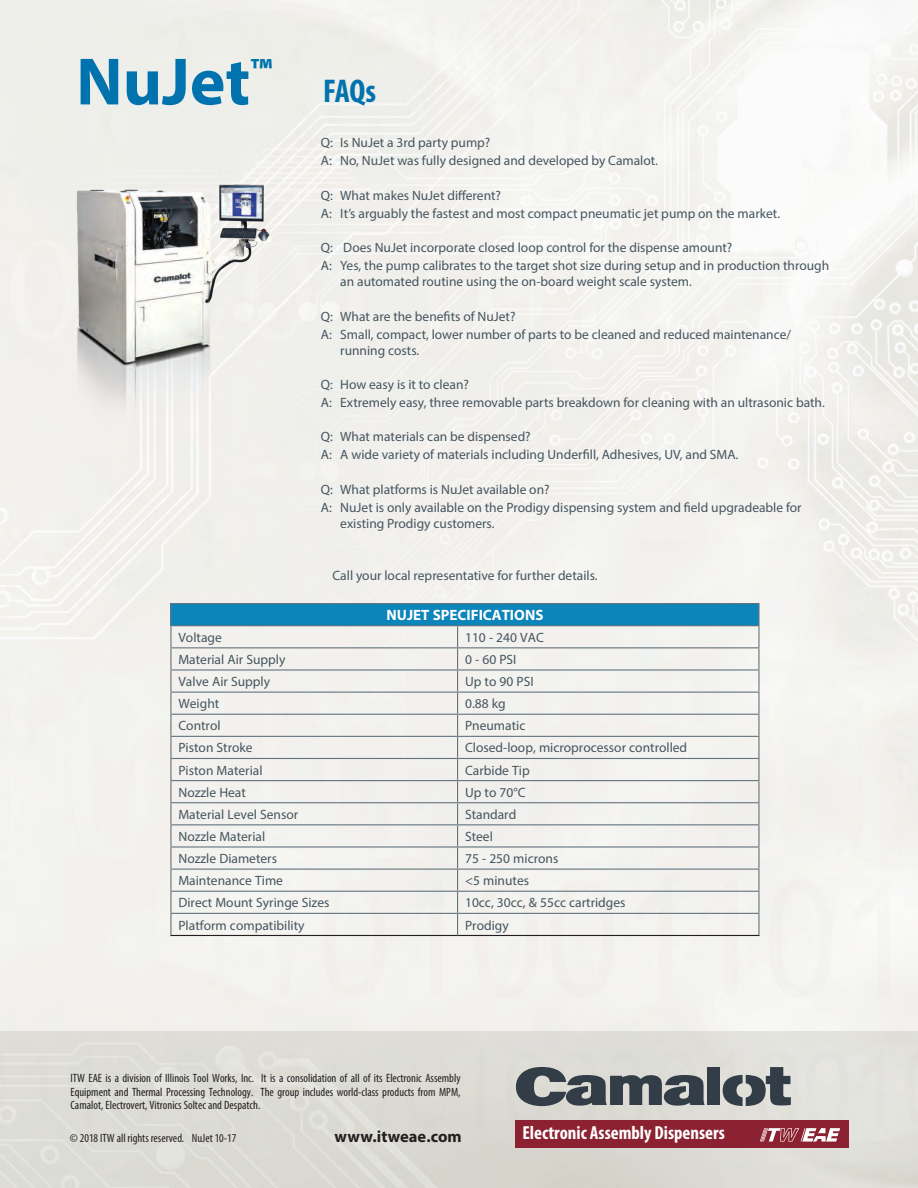
<style>
.page{position:relative;width:918px;height:1188px;background:#fff}
.page>*{position:absolute;margin:0;border:0;box-sizing:border-box;transform-origin:0 0}
.t1{font:700 67.5px "Myriad Pro";color:#0073ae}
.t2{font:700 condensed 33px "Myriad Pro";color:#0073ae}
.t3{font:700 condensed 18.9px "Myriad Pro";color:#fff}
.t4{font:700 16.5px "Myriad Pro";color:#231f20}
.t5{font:700 15px "Myriad Pro";color:#fff}
.t6{font:13.5px/16.5px "Myriad Pro";color:#45555f}
.Body_Copy{font:condensed 12px/13.5px "Myriad Pro";color:#231f20;text-align:justify}
</style>
<div class="page">
<div style="left:171px;top:604px;width:588px;height:22px;background:#0c85bb"></div>
<hr style="left:170px;top:603px;width:288px;height:1px;background:#64747e">
<hr style="left:170px;top:604px;width:2px;height:21px;background:#64747e">
<hr style="left:458px;top:603px;width:302px;height:1px;background:#64747e">
<hr style="left:758px;top:604px;width:2px;height:21px;background:#64747e">
<hr style="left:170px;top:625px;width:288px;height:1px;background:#64747e">
<hr style="left:170px;top:626px;width:2px;height:21px;background:#64747e">
<hr style="left:458px;top:625px;width:302px;height:1px;background:#64747e">
<hr style="left:758px;top:626px;width:2px;height:21px;background:#64747e">
<hr style="left:170px;top:647px;width:288px;height:1px;background:#64747e">
<hr style="left:170px;top:648px;width:2px;height:21px;background:#64747e">
<hr style="left:458px;top:647px;width:302px;height:1px;background:#64747e">
<hr style="left:758px;top:648px;width:2px;height:21px;background:#64747e">
<hr style="left:170px;top:669px;width:288px;height:2px;background:#64747e">
<hr style="left:170px;top:671px;width:2px;height:21px;background:#64747e">
<hr style="left:458px;top:669px;width:302px;height:2px;background:#64747e">
<hr style="left:758px;top:671px;width:2px;height:21px;background:#64747e">
<hr style="left:170px;top:692px;width:288px;height:1px;background:#64747e">
<hr style="left:170px;top:693px;width:2px;height:21px;background:#64747e">
<hr style="left:458px;top:692px;width:302px;height:1px;background:#64747e">
<hr style="left:758px;top:693px;width:2px;height:21px;background:#64747e">
<hr style="left:170px;top:714px;width:288px;height:1px;background:#64747e">
<hr style="left:170px;top:715px;width:2px;height:21px;background:#64747e">
<hr style="left:458px;top:714px;width:302px;height:1px;background:#64747e">
<hr style="left:758px;top:715px;width:2px;height:21px;background:#64747e">
<hr style="left:170px;top:736px;width:288px;height:1px;background:#64747e">
<hr style="left:170px;top:737px;width:2px;height:21px;background:#64747e">
<hr style="left:458px;top:736px;width:302px;height:1px;background:#64747e">
<hr style="left:758px;top:737px;width:2px;height:21px;background:#64747e">
<hr style="left:170px;top:781px;width:2px;height:21px;background:#64747e">
<hr style="left:758px;top:781px;width:2px;height:21px;background:#64747e">
<hr style="left:170px;top:802px;width:288px;height:1px;background:#64747e">
<hr style="left:170px;top:803px;width:2px;height:21px;background:#64747e">
<hr style="left:458px;top:802px;width:302px;height:1px;background:#64747e">
<hr style="left:758px;top:803px;width:2px;height:21px;background:#64747e">
<hr style="left:170px;top:824px;width:288px;height:1px;background:#64747e">
<hr style="left:170px;top:825px;width:2px;height:21px;background:#64747e">
<hr style="left:458px;top:824px;width:302px;height:1px;background:#64747e">
<hr style="left:758px;top:825px;width:2px;height:21px;background:#64747e">
<hr style="left:170px;top:846px;width:288px;height:2px;background:#64747e">
<hr style="left:170px;top:848px;width:2px;height:21px;background:#64747e">
<hr style="left:458px;top:846px;width:302px;height:2px;background:#64747e">
<hr style="left:758px;top:848px;width:2px;height:21px;background:#64747e">
<hr style="left:170px;top:869px;width:288px;height:1px;background:#64747e">
<hr style="left:170px;top:870px;width:2px;height:21px;background:#64747e">
<hr style="left:458px;top:869px;width:302px;height:1px;background:#64747e">
<hr style="left:758px;top:870px;width:2px;height:21px;background:#64747e">
<hr style="left:170px;top:891px;width:288px;height:1px;background:#64747e">
<hr style="left:170px;top:892px;width:2px;height:21px;background:#64747e">
<hr style="left:458px;top:891px;width:302px;height:1px;background:#64747e">
<hr style="left:758px;top:892px;width:2px;height:21px;background:#64747e">
<hr style="left:170px;top:913px;width:288px;height:1px;background:#64747e">
<hr style="left:170px;top:914px;width:2px;height:21px;background:#64747e">
<hr style="left:458px;top:913px;width:302px;height:1px;background:#64747e">
<hr style="left:758px;top:914px;width:2px;height:21px;background:#64747e">
<hr style="left:170px;top:935px;width:288px;height:1px;background:#231f20">
<hr style="left:458px;top:935px;width:302px;height:1px;background:#231f20">
<hr style="left:170px;top:758px;width:288px;height:1px;background:#64747e">
<hr style="left:170px;top:759px;width:2px;height:21px;background:#64747e">
<hr style="left:458px;top:758px;width:302px;height:1px;background:#64747e">
<svg style="left:457px;top:626px;width:1px;height:309px"></svg>
<hr style="left:758px;top:759px;width:2px;height:21px;background:#64747e">
<hr style="left:170px;top:780px;width:288px;height:1px;background:#64747e">
<hr style="left:458px;top:780px;width:302px;height:1px;background:#64747e">
<div style="left:0;top:1032px;width:918px;height:156px;background:#dddcd6"></div>
<div style="left:515px;top:1120px;width:334px;height:28px;background:#8b2131"></div>
<svg style="left:760px;top:1128px;width:80px;height:14px"></svg>
<div style="left:707px;top:1067px;width:13px;height:38px;background:#323d47"></div>
<svg style="left:516px;top:1067px;width:189px;height:39px"></svg>
<svg style="left:723px;top:1067px;width:68px;height:39px"></svg>
<img style="left:70px;top:176px;width:201px;height:263px">
<p class="t1" style="left:76px;top:38px;width:198px">NuJet<sup>™</sup></p>
<p class="t2" style="left:323px;top:71px;width:54px">FAQs</p>
<p class="t6" style="left:321px;top:134px;width:171px">Q: Is NuJet a 3rd party pump?</p>
<p class="t6" style="left:321px;top:152px;width:339px">A: No, NuJet was fully designed and developed by Camalot.</p>
<p class="t6" style="left:321px;top:187px;width:182px">Q: What makes NuJet different?</p>
<p class="t6" style="left:321px;top:205px;width:461px">A: It’s arguably the fastest and most compact pneumatic jet pump on the market.</p>
<p class="t6" style="left:321px;top:239px;width:413px">Q: Does NuJet incorporate closed loop control for the dispense amount?</p>
<p class="t6" style="left:340px;top:257px;width:491px;text-indent:-19px">A: Yes, the pump calibrates to the target shot size during setup and in production through an automated routine using the on-board weight scale system.</p>
<p class="t6" style="left:321px;top:308px;width:196px">Q: What are the benefits of NuJet?</p>
<p class="t6" style="left:340px;top:326px;width:452px;text-indent:-19px">A: Small, compact, lower number of parts to be cleaned and reduced maintenance/ running costs.</p>
<p class="t6" style="left:321px;top:376px;width:150px">Q: How easy is it to clean?</p>
<p class="t6" style="left:321px;top:394px;width:506px">A: Extremely easy, three removable parts breakdown for cleaning with an ultrasonic bath.</p>
<p class="t6" style="left:321px;top:428px;width:211px">Q: What materials can be dispensed?</p>
<p class="t6" style="left:321px;top:446px;width:419px">A: A wide variety of materials including Underfill, Adhesives, UV, and SMA.</p>
<p class="t6" style="left:321px;top:481px;width:230px">Q: What platforms is NuJet available on?</p>
<p class="t6" style="left:340px;top:499px;width:463px;text-indent:-19px">A: NuJet is only available on the Prodigy dispensing system and field upgradeable for existing Prodigy customers.</p>
<p class="t6" style="left:333px;top:567px;width:267px">Call your local representative for further details.</p>
<p class="t5" style="left:386px;top:605px;width:158px">NUJET SPECIFICATIONS</p>
<p class="t6" style="left:178px;top:629px;width:45px">Voltage</p>
<p class="t6" style="left:465px;top:629px;width:80px">110 - 240 VAC</p>
<p class="t6" style="left:178px;top:651px;width:108px">Material Air Supply</p>
<p class="t6" style="left:465px;top:651px;width:53px">0 - 60 PSI</p>
<p class="t6" style="left:178px;top:673px;width:93px">Valve Air Supply</p>
<p class="t6" style="left:465px;top:673px;width:70px">Up to 90 PSI</p>
<p class="t6" style="left:178px;top:695px;width:42px">Weight</p>
<p class="t6" style="left:465px;top:695px;width:42px">0.88 kg</p>
<p class="t6" style="left:178px;top:717px;width:44px">Control</p>
<p class="t6" style="left:465px;top:717px;width:62px">Pneumatic</p>
<p class="t6" style="left:178px;top:740px;width:76px">Piston Stroke</p>
<p class="t6" style="left:465px;top:740px;width:224px">Closed-loop, microprocessor controlled</p>
<p class="t6" style="left:178px;top:762px;width:86px">Piston Material</p>
<p class="t6" style="left:465px;top:762px;width:66px">Carbide Tip</p>
<p class="t6" style="left:178px;top:784px;width:69px">Nozzle Heat</p>
<p class="t6" style="left:465px;top:784px;width:62px">Up to 70°C</p>
<p class="t6" style="left:178px;top:806px;width:121px">Material Level Sensor</p>
<p class="t6" style="left:465px;top:806px;width:53px">Standard</p>
<p class="t6" style="left:178px;top:828px;width:88px">Nozzle Material</p>
<p class="t6" style="left:465px;top:828px;width:29px">Steel</p>
<p class="t6" style="left:178px;top:850px;width:100px">Nozzle Diameters</p>
<p class="t6" style="left:465px;top:850px;width:95px">75 - 250 microns</p>
<p class="t6" style="left:178px;top:872px;width:106px">Maintenance Time</p>
<p class="t6" style="left:465px;top:872px;width:66px">&lt;5 minutes</p>
<p class="t6" style="left:178px;top:894px;width:153px">Direct Mount Syringe Sizes</p>
<p class="t6" style="left:465px;top:894px;width:162px">10cc, 30cc, &amp; 55cc cartridges</p>
<p class="t6" style="left:178px;top:917px;width:128px">Platform compatibility</p>
<p class="t6" style="left:465px;top:917px;width:45px">Prodigy</p>
<p class="Body_Copy" style="left:70px;top:1071px;width:392px">ITW EAE is a division of Illinois Tool Works, Inc. It is a consolidation of all of its Electronic Assembly Equipment and Thermal Processing Technology. The group includes world-class products from MPM, Camalot, Electrovert, Vitronics Soltec and Despatch.</p>
<p class="Body_Copy" style="left:70px;top:1131px;width:168px">© 2018 ITW all rights reserved. NuJet 10-17</p>
<p class="t4" style="left:335px;top:1126px;width:129px">www.itweae.com</p>
<p class="t3" style="left:522px;top:1121px;width:204px">Electronic Assembly Dispensers</p>
</div>
